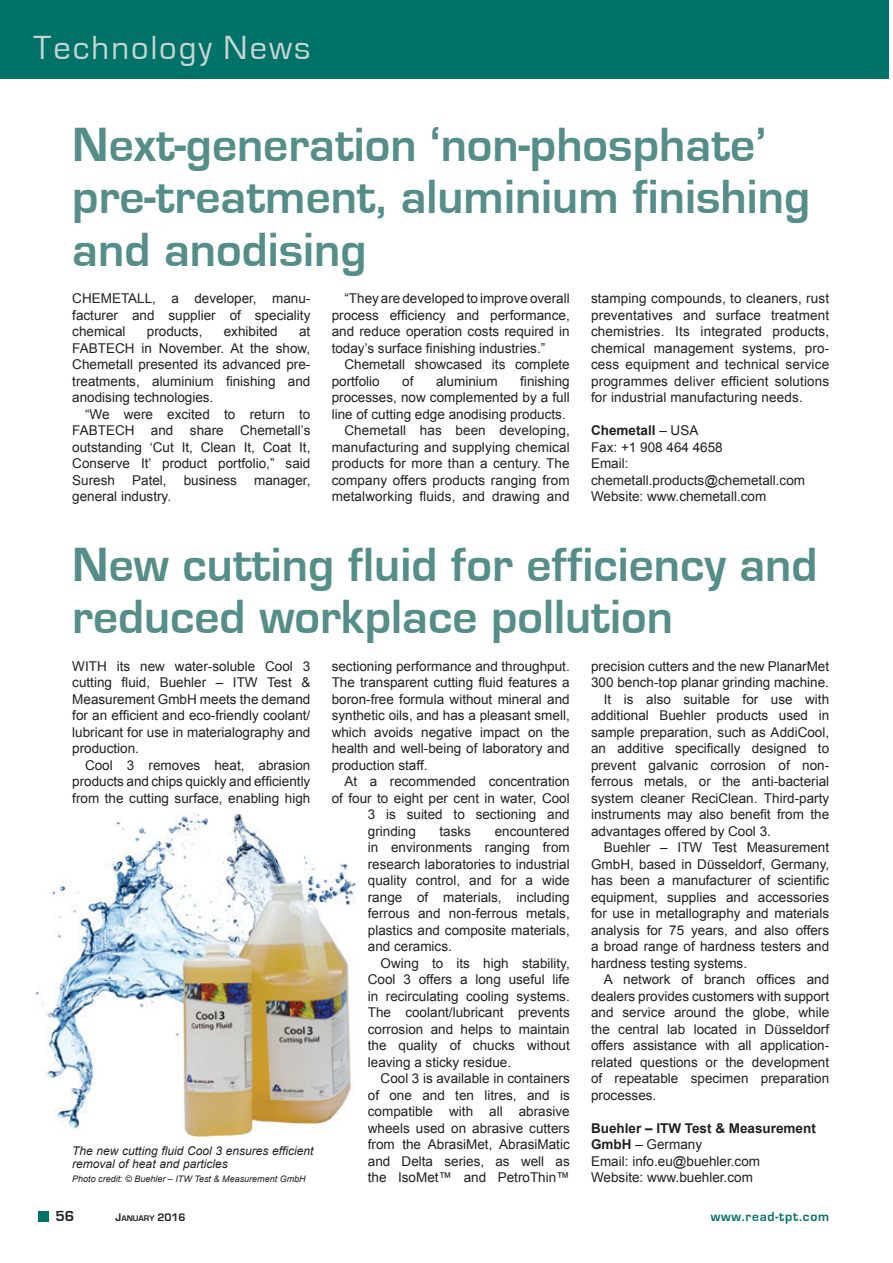
<style>
.page{position:relative;width:893px;height:1263px;background:#fff}
.page>*{position:absolute;margin:0;border:0;box-sizing:border-box;transform-origin:0 0}
.t1{font:700 49.5px/52.5px "Eurostile";color:#558e88}
.t2{font:34.5px "Eurostile";letter-spacing:.06em;color:#c9d5d4}
.t3{font:700 15px "Eurostile";color:#231f20}
.t4{font:13.5px/16.5px "Arial";color:#231f20;text-align:justify}
.t5{font:700 13.5px "Eurostile";letter-spacing:.06em;color:#017267}
.t6{font:italic 12px/13.5px "Arial";color:#231f20}
.t7{font:italic 9px "Arial";color:#231f20}
.t8{font:700 8.4px "Eurostile";color:#231f20}
.s1{font-weight:700}
.s2{font-size:11.25px}
</style>
<div class="page">
<div style="left:0;top:0;width:889px;height:79px;background:#017267"></div>
<div style="left:38px;top:1211px;width:11px;height:11px;background:#017267"></div>
<img style="left:35px;top:813px;width:321px;height:324px">
<h2 class="t2" style="left:34px;top:29px;width:279px">Technology News</h2>
<h1 class="t1" style="left:72px;top:119px;width:739px">Next-generation ‘non-phosphate’ pre-treatment, aluminium finishing and anodising</h1>
<p class="t4" style="left:72px;top:290px;width:240px">CHEMETALL, a developer, manu&shy;facturer and supplier of speciality chemical</p>
<p class="t4" style="left:332px;top:290px;width:240px;text-indent:13px">“They are developed to improve overall process efficiency and performance, and reduce operation costs required in today’s surface finishing industries.”</p>
<p class="t4" style="left:332px;top:356px;width:240px;text-indent:13px">Chemetall showcased its complete portfolio</p>
<p class="t4" style="left:591px;top:290px;width:240px">stamping compounds, to cleaners, rust preventatives and surface treatment chemistries. Its integrated products, chemical management systems, pro&shy;cess equipment and technical service programmes deliver efficient solutions for industrial manufacturing needs.</p>
<p class="t4" style="left:591px;top:422px;width:216px;text-align:left"><span class="s1">Chemetall</span> – USA<br>Fax: +1 908 464 4658<br>Email: chemetall.products@chemetall.com<br>Website: www.chemetall.com</p>
<p class="t4" style="left:147px;top:323px;width:57px">products,</p>
<p class="t4" style="left:224px;top:323px;width:56px">exhibited</p>
<p class="t4" style="left:72px;top:323px;width:240px;text-indent:227px">at FABTECH in November. At the show, Chemetall presented its advanced pre&shy;treatments, aluminium finishing and anodising technologies.</p>
<p class="t4" style="left:72px;top:406px;width:240px;text-indent:13px">“We were excited to return to FABTECH and share Chemetall’s outstanding ‘Cut It, Clean It, Coat It, Conserve It’ product portfolio,” said Suresh</p>
<p class="t4" style="left:332px;top:373px;width:240px;text-align:right">finishing<br>processes, now complemented by a full line of cutting edge anodising products.<br>Chemetall has been developing, manufacturing and supplying chemical products for more than a century. The company offers products ranging from metalworking fluids, and drawing and</p>
<p class="t4" style="left:402px;top:373px;width:13px">of</p>
<p class="t4" style="left:436px;top:373px;width:63px">aluminium</p>
<p class="t4" style="left:132px;top:472px;width:36px">Patel,</p>
<p class="t4" style="left:184px;top:472px;width:55px">business</p>
<p class="t4" style="left:254px;top:472px;width:58px">manager,</p>
<p class="t4" style="left:72px;top:488px;width:100px">general industry.</p>
<h1 class="t1" style="left:72px;top:539px;width:747px">New cutting fluid for efficiency and reduced workplace pollution</h1>
<p class="t4" style="left:72px;top:658px;width:240px">WITH its new water-soluble Cool 3 cutting fluid, Buehler – ITW Test &amp; Measurement GmbH meets the demand for an efficient and eco-friendly coolant/ lubricant for use in materialography and production.</p>
<p class="t4" style="left:72px;top:757px;width:240px;text-indent:13px">Cool 3 removes heat, abrasion products and chips quickly and efficiently from the cutting surface, enabling high</p>
<p class="t4" style="left:332px;top:658px;width:240px">sectioning performance and throughput.<br>The transparent cutting fluid features a boron-free formula without mineral and synthetic oils, and has a pleasant smell, which avoids negative impact on the health and well-being of laboratory and production staff.</p>
<p class="t4" style="left:344px;top:773px;width:227px">At a recommended concentration</p>
<p class="t4" style="left:332px;top:790px;width:240px">of four to eight per cent in water, Cool</p>
<p class="t4" style="left:368px;top:806px;width:203px">3 is suited to sectioning and</p>
<p class="t4" style="left:368px;top:823px;width:50px">grinding</p>
<p class="t4" style="left:440px;top:823px;width:33px">tasks</p>
<p class="t4" style="left:591px;top:658px;width:240px">precision cutters and the new PlanarMet</p>
<p class="t4" style="left:591px;top:674px;width:239px">300 bench-top planar grinding machine.</p>
<p class="t4" style="left:604px;top:691px;width:227px">It is also suitable for use with</p>
<p class="t4" style="left:591px;top:707px;width:240px">additional Buehler products used in</p>
<p class="t4" style="left:591px;top:724px;width:240px">sample preparation, such as AddiCool,</p>
<p class="t4" style="left:591px;top:740px;width:240px">an additive specifically designed to</p>
<p class="t4" style="left:591px;top:757px;width:240px">prevent galvanic corrosion of non-</p>
<p class="t4" style="left:591px;top:773px;width:240px">ferrous metals, or the anti-bacterial</p>
<p class="t4" style="left:591px;top:790px;width:240px">system cleaner ReciClean. Third-party</p>
<p class="t4" style="left:591px;top:806px;width:240px">instruments may also benefit from the</p>
<p class="t4" style="left:591px;top:823px;width:181px">advantages offered by Cool 3.</p>
<p class="t4" style="left:604px;top:839px;width:227px">Buehler – ITW Test Measurement</p>
<p class="t4" style="left:591px;top:856px;width:240px">GmbH, based in Düsseldorf, Germany,</p>
<p class="t4" style="left:591px;top:872px;width:240px">has been a manufacturer of scientific</p>
<p class="t4" style="left:591px;top:889px;width:240px">equipment, supplies and accessories</p>
<p class="t4" style="left:591px;top:905px;width:240px">for use in metallography and materials</p>
<p class="t4" style="left:591px;top:922px;width:240px">analysis for 75 years, and also offers</p>
<p class="t4" style="left:591px;top:938px;width:240px">a broad range of hardness testers and</p>
<p class="t4" style="left:591px;top:955px;width:158px">hardness testing systems.</p>
<p class="t4" style="left:604px;top:971px;width:227px">A network of branch offices and</p>
<p class="t4" style="left:591px;top:988px;width:240px">dealers provides customers with support</p>
<p class="t4" style="left:591px;top:1004px;width:240px">and service around the globe, while</p>
<p class="t4" style="left:591px;top:1021px;width:240px">the central lab located in Düsseldorf</p>
<p class="t4" style="left:591px;top:1037px;width:240px">offers assistance with all application-</p>
<p class="t4" style="left:591px;top:1054px;width:240px">related questions or the development</p>
<p class="t4" style="left:591px;top:1070px;width:240px">of repeatable specimen preparation</p>
<p class="t4" style="left:591px;top:1087px;width:67px">processes.</p>
<p class="t4" style="left:591px;top:1120px;width:226px;text-align:left"><span class="s1">Buehler – ITW Test &amp; Measurement<br>GmbH</span> – Germany<br>Email: info.eu@buehler.com<br>Website: www.buehler.com</p>
<p class="t4" style="left:368px;top:823px;width:203px;text-indent:127px">encountered in environments ranging from research laboratories to industrial quality control, and for a wide range of materials, including ferrous and non-ferrous metals, plastics and composite materials, and ceramics.</p>
<p class="t4" style="left:368px;top:955px;width:203px;text-indent:13px">Owing to its high stability, Cool 3 offers a long useful life in recirculating cooling systems.<br>The coolant/lubricant prevents corrosion and helps to maintain the quality of chucks without leaving a sticky residue.</p>
<p class="t4" style="left:368px;top:1070px;width:203px;text-indent:13px">Cool 3 is available in containers of one and ten litres, and is compatible with all abrasive wheels used on abrasive cutters from the AbrasiMet, AbrasiMatic and Delta series, as well as the IsoMet™ and PetroThin™</p>
<p class="t6" style="left:72px;top:1144px;width:243px">The new cutting fluid Cool 3 ensures efficient removal of heat and particles</p>
<p class="t7" style="left:72px;top:1173px;width:235px">Photo credit: © Buehler – ITW Test &amp; Measurement GmbH</p>
<p class="t3" style="left:55px;top:1208px;width:20px">56</p>
<p class="t8" style="left:116px;top:1213px;width:72px"><span class="s2">J</span>ANUARY <span class="s2">2016</span></p>
<p class="t5" style="left:711px;top:1209px;width:120px">www.read-tpt.com</p>
</div>
